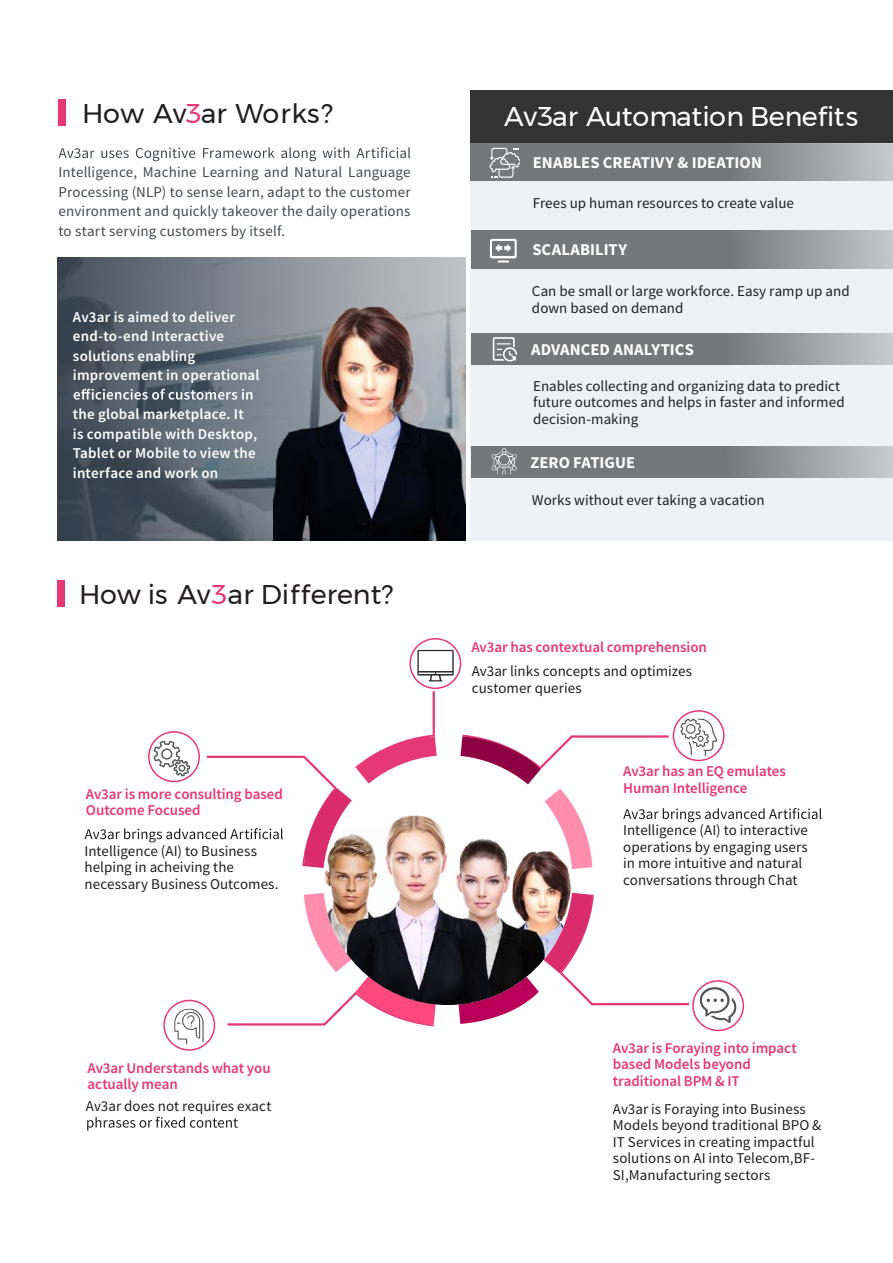
<style>
.page{position:relative;width:893px;height:1263px;background:#fff}
.page>*{position:absolute;margin:0;border:0;box-sizing:border-box;transform-origin:0 0}
.t1{font:27px "Montserrat";letter-spacing:-.005em;color:#fff}
.t2{font:27px "Montserrat";color:#231f20}
.t3{font:27px "Montserrat";color:#20201f}
.t4{font:700 16.5px "Source Sans Pro";letter-spacing:.005em;color:#fff}
.t5{font:15px/16.5px "Source Sans Pro";color:#20201f}
.t6{font:600 15px/16.5px "Source Sans Pro";letter-spacing:-.005em;color:#e63875}
.t7{font:15px/19.5px "Source Sans Pro";letter-spacing:.015em;color:#454a50;text-align:justify}
.t8{font:600 15px/19.5px "Source Sans Pro";letter-spacing:.015em;color:#fff}
.s1{color:#e63875}
</style>
<div class="page">
<div style="left:471px;top:145px;width:422px;height:396px;background:#eef2f5"></div>
<svg style="left:471px;top:334px;width:421px;height:31px;background:#87888a"></svg>
<svg style="left:471px;top:230px;width:422px;height:38px;background:#868789"></svg>
<svg style="left:228px;top:893px;width:208px;height:133px"></svg>
<svg style="left:459px;top:893px;width:230px;height:131px"></svg>
<div style="left:58px;top:100px;width:8px;height:26px;background:#e63875"></div>
<svg style="left:59px;top:147px;width:351px;height:14px"></svg>
<svg style="left:57px;top:258px;width:408px;height:283px;background:#5e6973"></svg>
<svg style="left:74px;top:389px;width:178px;height:11px;background:#868f97"></svg>
<div style="left:57px;top:580px;width:7px;height:27px;background:#e63875"></div>
<div style="left:409px;top:638px;width:52px;height:51px;border:2px solid #e63875;border-radius:50%"></div>
<div style="left:692px;top:980px;width:52px;height:51px;border:2px solid #e63875;border-radius:50%"></div>
<div style="left:163px;top:1000px;width:52px;height:51px;border:2px solid #e63875;border-radius:50%"></div>
<svg style="left:87px;top:1117px;width:151px;height:13px"></svg>
<svg style="left:417px;top:650px;width:37px;height:32px"></svg>
<svg style="left:460px;top:718px;width:362px;height:151px"></svg>
<svg style="left:700px;top:987px;width:36px;height:37px"></svg>
<svg style="left:174px;top:1008px;width:31px;height:37px"></svg>
<svg style="left:85px;top:691px;width:352px;height:177px"></svg>
<svg style="left:470px;top:143px;width:423px;height:38px;background:#868789"></svg>
<svg style="left:493px;top:337px;width:24px;height:24px"></svg>
<svg style="left:490px;top:239px;width:27px;height:24px"></svg>
<svg style="left:490px;top:148px;width:30px;height:30px"></svg>
<div style="left:470px;top:91px;width:422px;height:52px;background:#343333"></div>
<svg style="left:471px;top:446px;width:421px;height:31px;background:#87888a"></svg>
<svg style="left:492px;top:448px;width:25px;height:26px"></svg>
<img style="left:273px;top:293px;width:192px;height:248px">
<img style="left:323px;top:815px;width:249px;height:190px">
<h1 class="t3" style="left:82px;top:93px;width:252px">How Av<span class="s1">3</span>ar Works?</h1>
<p class="t7" style="left:58px;top:163px;width:354px">Intelligence, Machine Learning and Natural Language Processing (NLP) to sense learn, adapt to the customer environment and quickly takeover the daily operations to start serving customers by itself.</p>
<p class="t8" style="left:73px;top:307px;width:188px">Av3ar is aimed to deliver end-to-end Interactive solutions enabling improvement in operational</p>
<p class="t8" style="left:73px;top:404px;width:186px">the global marketplace. It is compatible with Desktop,<br>Tablet or Mobile to view the interface and work on</p>
<h1 class="t2" style="left:79px;top:574px;width:316px">How is Av<span class="s1">3</span>ar Different?</h1>
<p class="t6" style="left:86px;top:785px;width:199px">Av3ar is more consulting based<br>Outcome Focused</p>
<p class="t5" style="left:85px;top:842px;width:196px">Intelligence (AI) to Business helping in acheiving the necessary Business Outcomes.</p>
<p class="t6" style="left:88px;top:1059px;width:185px">Av3ar Understands what you actually mean</p>
<p class="t5" style="left:86px;top:1098px;width:187px">Av3ar does not requires exact</p>
<h1 class="t1" style="left:504px;top:96px;width:356px">Av3ar Automation Benefits</h1>
<p class="t4" style="left:533px;top:151px;width:231px">ENABLES CREATIVY &amp; IDEATION</p>
<p class="t5" style="left:533px;top:195px;width:263px">Frees up human resources to create value</p>
<p class="t4" style="left:532px;top:238px;width:96px">SCALABILITY</p>
<p class="t5" style="left:532px;top:283px;width:319px">Can be small or large workforce. Easy ramp up and down based on demand</p>
<p class="t4" style="left:531px;top:339px;width:164px">ADVANCED ANALYTICS</p>
<p class="t5" style="left:533px;top:378px;width:313px">Enables collecting and organizing data to predict future outcomes and helps in faster and informed decision-making</p>
<p class="t4" style="left:530px;top:451px;width:106px">ZERO FATIGUE</p>
<p class="t5" style="left:532px;top:492px;width:234px">Works without ever taking a vacation</p>
<p class="t6" style="left:471px;top:638px;width:237px">Av3ar has contextual comprehension</p>
<p class="t5" style="left:472px;top:663px;width:222px">Av3ar links concepts and optimizes customer queries</p>
<p class="t6" style="left:623px;top:763px;width:164px">Av3ar has an EQ emulates<br>Human Intelligence</p>
<p class="t5" style="left:623px;top:822px;width:186px">Intelligence (AI) to interactive operations by engaging users in more intuitive and natural conversations through Chat</p>
<p class="t6" style="left:613px;top:1039px;width:185px">Av3ar is Foraying into impact based Models beyond traditional BPM &amp; IT</p>
<p class="t5" style="left:613px;top:1100px;width:210px">Av3ar is Foraying into Business<br>Models beyond traditional BPO &amp;<br>IT Services in creating impactful solutions on AI into Telecom,BF-<br>SI,Manufacturing sectors</p>
</div>
